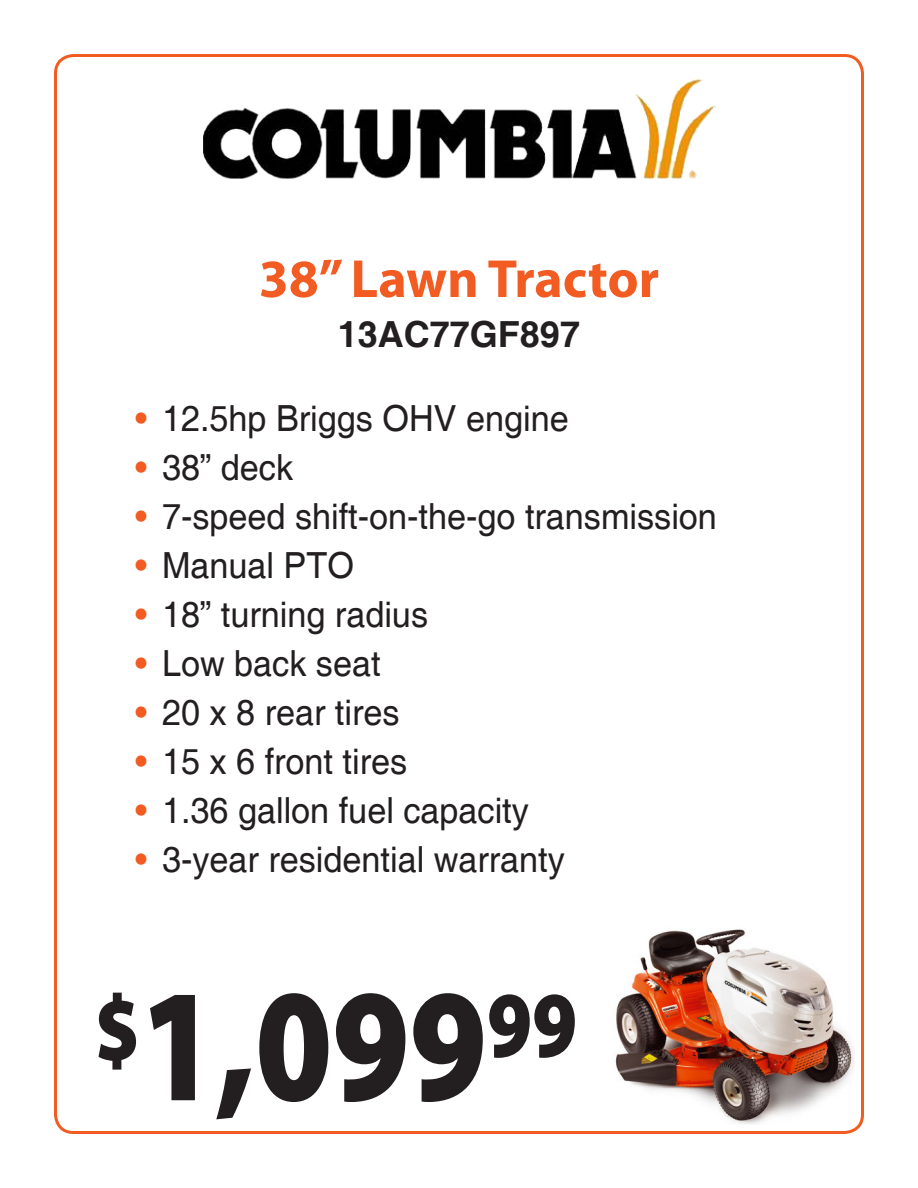
<style>
.page{position:relative;width:918px;height:1188px;background:#fff}
.page>*{position:absolute;margin:0;border:0;box-sizing:border-box;transform-origin:0 0}
.Pricing{font:900 162px "Myriad Pro";color:#231f20;scale:.83 1}
.Product{font:700 54px "Myriad Pro";color:#f25b21}
.Bullets{font:36px "Helvetica";color:#231f20;scale:.95 1}
.Model{font:700 36px "Helvetica";color:#231f20}
.s1{color:#f25b21}
</style>
<div class="page">
<img style="left:203px;top:78px;width:513px;height:101px">
<img style="left:615px;top:929px;width:239px;height:195px">
<p class="Product" style="left:259px;top:244px;width:402px">38” Lawn Tractor</p>
<p class="Model" style="left:338px;top:312px;width:244px">13AC77GF897</p>
<p class="Bullets" style="left:135px;top:398px;width:458px"><span class="s1">•</span> 12.5hp Briggs OHV engine</p>
<p class="Bullets" style="left:135px;top:447px;width:168px"><span class="s1">•</span> 38” deck</p>
<p class="Bullets" style="left:135px;top:496px;width:614px"><span class="s1">•</span> 7-speed shift-on-the-go transmission</p>
<p class="Bullets" style="left:135px;top:545px;width:232px"><span class="s1">•</span> Manual PTO</p>
<p class="Bullets" style="left:135px;top:594px;width:310px"><span class="s1">•</span> 18” turning radius</p>
<p class="Bullets" style="left:135px;top:643px;width:260px"><span class="s1">•</span> Low back seat</p>
<p class="Bullets" style="left:135px;top:692px;width:280px"><span class="s1">•</span> 20 x 8 rear tires</p>
<p class="Bullets" style="left:135px;top:741px;width:288px"><span class="s1">•</span> 15 x 6 front tires</p>
<p class="Bullets" style="left:135px;top:790px;width:416px"><span class="s1">•</span> 1.36 gallon fuel capacity</p>
<p class="Bullets" style="left:135px;top:839px;width:454px"><span class="s1">•</span> 3-year residential warranty</p>
<p class="Pricing" style="left:94px;top:937px;width:583px"><sup>$</sup>1,099<sup>99</sup></p>
</div>
